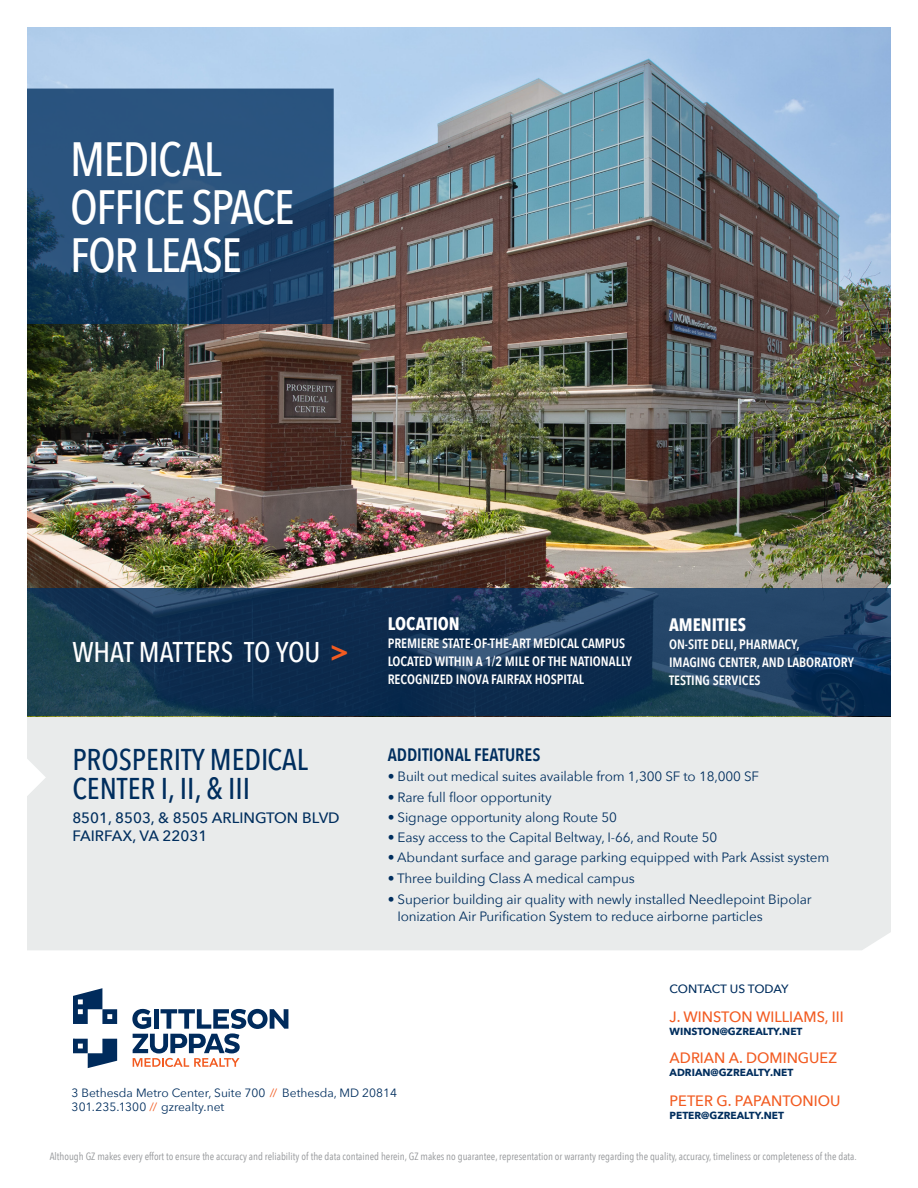
<style>
.page{position:relative;width:918px;height:1188px;background:#fff}
.page>*{position:absolute;margin:0;border:0;box-sizing:border-box;transform-origin:0 0}
._01_Head_Lease{font:500 48px/48px "Avenir Next Condensed";letter-spacing:-.03em;color:#fff}
.t1{font:500 30px/28.5px "Avenir Next Condensed";color:#002e5e}
._03_Callout_Head{font:500 28.5px "Avenir Next Condensed";letter-spacing:-.005em;color:#fff}
._02_Body_Subhead{font:600 18px "Avenir Next Condensed";color:#002e5e}
._03_Callout_Subhead{font:700 18px "Avenir Next Condensed";color:#fff}
.t2{font:500 15px "Avenir Next";color:#f25b21}
.t3{font:500 15px "Avenir Next";color:#002e5e}
._02_Body_Bullets{font:13.5px/16.5px "Avenir Next";letter-spacing:-.01em;color:#002e5e}
._03_Callout_Body{font:600 13.5px "Avenir Next Condensed";color:#fff}
.t4{font:12px "Avenir Next";color:#002e5e}
.t5{font:500 12px "Avenir Next";letter-spacing:-.01em;color:#002e5e}
.t6{font:10.5px "Avenir Next Condensed";color:#939598}
.t7{font:700 10.2px "Avenir Next";color:#002e5e}
.s1{font-weight:600;font-size:30px;color:#f25b21}
.s2{color:#f25b21}
</style>
<div class="page">
<div style="left:27px;top:716px;width:864px;height:27px;background:#e9ebeb"></div>
<div style="left:27px;top:743px;width:864px;height:207px;background:#e9ebeb"></div>
<img style="left:27px;top:27px;width:864px;height:561px">
<svg style="left:27px;top:89px;width:307px;height:235px;background:#244b73"></svg>
<svg style="left:27px;top:588px;width:864px;height:128px;background:#153656"></svg>
<svg style="left:73px;top:988px;width:44px;height:36px"></svg>
<svg style="left:73px;top:1039px;width:44px;height:29px"></svg>
<svg style="left:132px;top:1009px;width:156px;height:58px"></svg>
<p class="_01_Head_Lease" style="left:70px;top:135px;width:153px">MEDICAL</p>
<p class="_01_Head_Lease" style="left:70px;top:183px;width:226px">OFFICE SPACE<br>FOR LEASE</p>
<p class="_03_Callout_Head" style="left:72px;top:635px;width:279px">WHAT MATTERS TO YOU <span class="s1">&gt;</span></p>
<p class="t1" style="left:72px;top:745px;width:237px">PROSPERITY MEDICAL<br>CENTER I, II, &amp; III</p>
<p class="t3" style="left:72px;top:805px;width:269px">8501, 8503, &amp; 8505 ARLINGTON BLVD</p>
<p class="t3" style="left:72px;top:823px;width:136px">FAIRFAX, VA 22031</p>
<p class="_03_Callout_Subhead" style="left:388px;top:613px;width:73px">LOCATION</p>
<p class="_03_Callout_Body" style="left:388px;top:632px;width:239px">PREMIERE STATE-OF-THE-ART MEDICAL CAMPUS</p>
<p class="_03_Callout_Body" style="left:388px;top:650px;width:246px">LOCATED WITHIN A 1/2 MILE OF THE NATIONALLY</p>
<p class="_03_Callout_Body" style="left:388px;top:668px;width:198px">RECOGNIZED INOVA FAIRFAX HOSPITAL</p>
<p class="_03_Callout_Subhead" style="left:669px;top:613px;width:79px">AMENITIES</p>
<p class="_03_Callout_Body" style="left:669px;top:632px;width:132px">ON-SITE DELI, PHARMACY,</p>
<p class="_03_Callout_Body" style="left:669px;top:650px;width:186px">IMAGING CENTER, AND LABORATORY</p>
<p class="_03_Callout_Body" style="left:669px;top:668px;width:93px">TESTING SERVICES</p>
<p class="_02_Body_Subhead" style="left:388px;top:739px;width:154px">ADDITIONAL FEATURES</p>
<p class="_02_Body_Bullets" style="left:388px;top:768px;width:373px">• Built out medical suites available from 1,300 SF to 18,000 SF</p>
<p class="_02_Body_Bullets" style="left:388px;top:788px;width:165px">• Rare full floor opportunity</p>
<p class="_02_Body_Bullets" style="left:388px;top:808px;width:231px">• Signage opportunity along Route 50</p>
<p class="_02_Body_Bullets" style="left:388px;top:829px;width:331px">• Easy access to the Capital Beltway, I-66, and Route 50</p>
<p class="_02_Body_Bullets" style="left:388px;top:849px;width:443px">• Abundant surface and garage parking equipped with Park Assist system</p>
<p class="_02_Body_Bullets" style="left:388px;top:869px;width:249px">• Three building Class A medical campus</p>
<p class="_02_Body_Bullets" style="left:397px;top:891px;width:416px;text-indent:-10px">• Superior building air quality with newly installed Needlepoint Bipolar<br>Ionization Air Purification System to reduce airborne particles</p>
<p class="t4" style="left:72px;top:1083px;width:327px">3 Bethesda Metro Center, Suite 700 <span class="s2">//</span> Bethesda, MD 20814</p>
<p class="t4" style="left:72px;top:1097px;width:154px">301.235.1300 <span class="s2">//</span> gzrealty.net</p>
<p class="t5" style="left:670px;top:978px;width:121px">CONTACT US TODAY</p>
<p class="t2" style="left:670px;top:1004px;width:176px">J. WINSTON WILLIAMS, III</p>
<p class="t7" style="left:670px;top:1023px;width:134px">WINSTON@GZREALTY.NET</p>
<p class="t2" style="left:670px;top:1045px;width:169px">ADRIAN A. DOMINGUEZ</p>
<p class="t7" style="left:670px;top:1063px;width:125px">ADRIAN@GZREALTY.NET</p>
<p class="t2" style="left:670px;top:1088px;width:172px">PETER G. PAPANTONIOU</p>
<p class="t7" style="left:670px;top:1107px;width:116px">PETER@GZREALTY.NET</p>
<p class="t6" style="left:50px;top:1148px;width:809px">Although GZ makes every effort to ensure the accuracy and reliability of the data contained herein, GZ makes no guarantee, representation or warranty regarding the quality, accuracy, timeliness or completeness of the data.</p>
</div>
